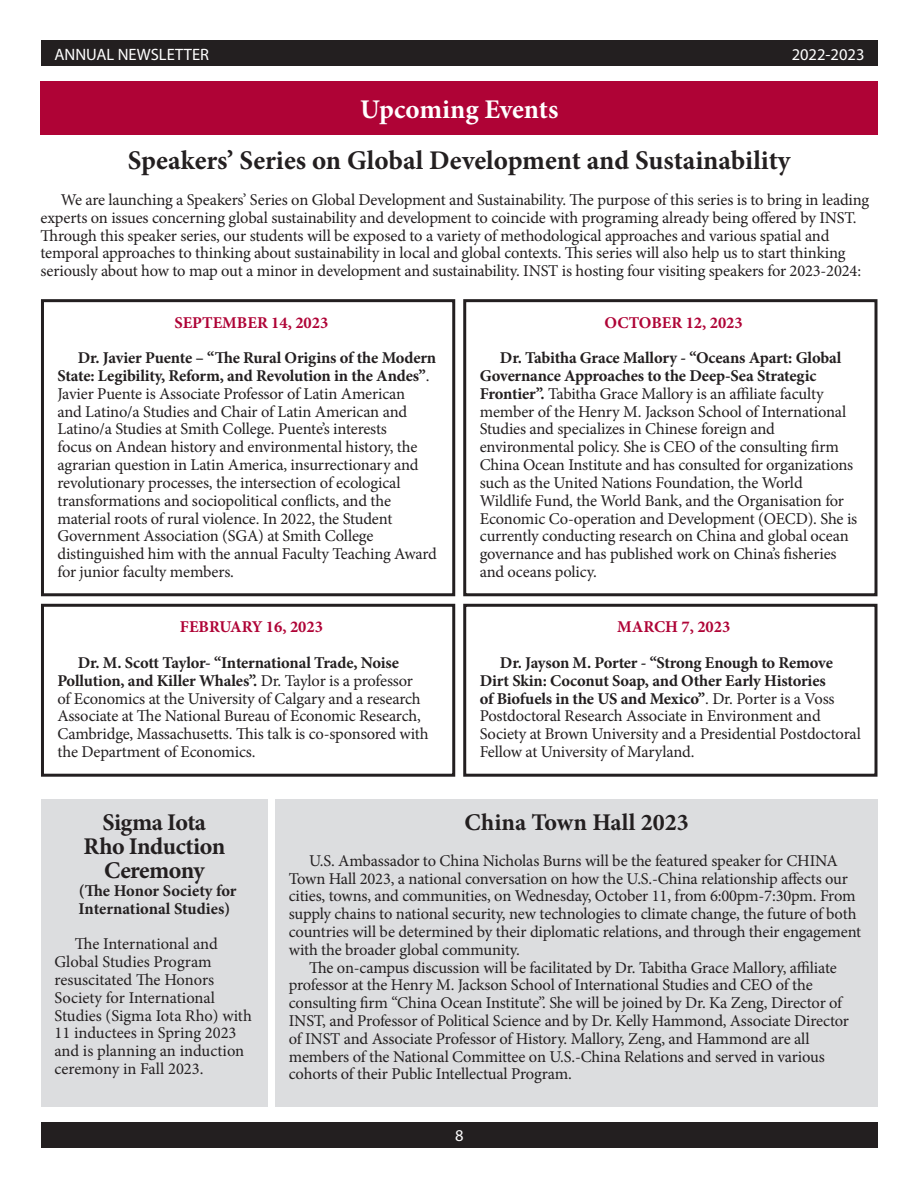
<style>
.page{position:relative;width:918px;height:1188px;background:#fff}
.page>*{position:absolute;margin:0;border:0;box-sizing:border-box;transform-origin:0 0}
.t1{font:700 27px "Minion Pro";color:#231f20}
.t2{font:700 27px "Minion Pro";letter-spacing:-.005em;color:#fff}
.t3{font:700 24px/24px "Minion Pro";letter-spacing:-.02em;color:#231f20;text-align:center}
.t4{font:700 24px "Minion Pro";color:#231f20}
.List_Paragraph{font:16.5px/17.9px "Minion Pro";letter-spacing:-.01em;color:#231f20}
.List_Paragraph-2{font:700 16.5px "Minion Pro";color:#af0336}
.List_Paragraph-3{font:700 16.5px/17.9px "Minion Pro";color:#231f20}
.t5{font:16.5px "Myriad Pro";color:#fff}
.s1{font-weight:700}
</style>
<div class="page">
<div style="left:41px;top:1122px;width:837px;height:26px;background:#231f20"></div>
<div style="left:41px;top:40px;width:837px;height:26px;background:#231f20"></div>
<div style="left:41px;top:81px;width:837px;height:54px;background:#af0336"></div>
<div style="left:41px;top:299px;width:414px;height:297px;border:3px solid #231f20"></div>
<div style="left:41px;top:604px;width:414px;height:173px;border:3px solid #231f20"></div>
<div style="left:463px;top:299px;width:415px;height:297px;border:3px solid #231f20"></div>
<div style="left:463px;top:604px;width:415px;height:173px;border:3px solid #231f20"></div>
<div style="left:41px;top:799px;width:227px;height:308px;background:#dcdddf"></div>
<div style="left:275px;top:799px;width:603px;height:308px;background:#dcdddf"></div>
<p class="t5" style="left:54px;top:44px;width:156px">ANNUAL NEWSLETTER</p>
<p class="t5" style="left:792px;top:44px;width:74px">2022-2023</p>
<p class="t2" style="left:360px;top:90px;width:200px">Upcoming Events</p>
<p class="t1" style="left:128px;top:142px;width:664px">Speakers’ Series on Global Development and Sustainability</p>
<p class="List_Paragraph" style="left:40px;top:191px;width:830px;text-indent:20px">We are launching a Speakers’ Series on Global Development and Sustainability. The purpose of this series is to bring in leading experts on issues concerning global sustainability and development to coincide with programing already being offered by INST.<br>Through this speaker series, our students will be exposed to a variety of methodological approaches and various spatial and temporal approaches to thinking about sustainability in local and global contexts. This series will also help us to start thinking seriously about how to map out a minor in development and sustainability. INST is hosting four visiting speakers for 2023-2024:</p>
<p class="List_Paragraph-2" style="left:175px;top:311px;width:155px">SEPTEMBER 14, 2023</p>
<p class="List_Paragraph" style="left:57px;top:349px;width:381px;text-indent:20px"><span class="s1">Dr. Javier Puente – “The Rural Origins of the Modern State: Legibility, Reform, and Revolution in the Andes”</span>.<br>Javier Puente is Associate Professor of Latin American<br>and Latino/a Studies and Chair of Latin American and Latino/a Studies at Smith College. Puente’s interests<br>focus on Andean history and environmental history, the agrarian question in Latin America, insurrectionary and revolutionary processes, the intersection of ecological transformations and sociopolitical conflicts, and the material roots of rural violence. In 2022, the Student Government Association (SGA) at Smith College distinguished him with the annual Faculty Teaching Award for junior faculty members.</p>
<p class="List_Paragraph-2" style="left:180px;top:615px;width:145px">FEBRUARY 16, 2023</p>
<p class="List_Paragraph" style="left:57px;top:654px;width:373px;text-indent:20px"><span class="s1">Dr. M. Scott Taylor- “International Trade, Noise Pollution, and Killer Whales”.</span> Dr. Taylor is a professor of Economics at the University of Calgary and a research Associate at The National Bureau of Economic Research, Cambridge, Massachusetts. This talk is co-sponsored with the Department of Economics.</p>
<p class="List_Paragraph-2" style="left:605px;top:311px;width:140px">OCTOBER 12, 2023</p>
<p class="List_Paragraph" style="left:480px;top:349px;width:379px;text-indent:20px"><span class="s1">Dr. Tabitha Grace Mallory - “Oceans Apart: Global Governance Approaches to the Deep-Sea Strategic Frontier”.</span> Tabitha Grace Mallory is an affiliate faculty member of the Henry M. Jackson School of International Studies and specializes in Chinese foreign and environmental policy. She is CEO of the consulting firm China Ocean Institute and has consulted for organizations such as the United Nations Foundation, the World Wildlife Fund, the World Bank, and the Organisation for Economic Co-operation and Development (OECD). She is currently conducting research on China and global ocean governance and has published work on China’s fisheries and oceans policy.</p>
<p class="List_Paragraph-2" style="left:617px;top:615px;width:115px">MARCH 7, 2023</p>
<p class="List_Paragraph" style="left:480px;top:654px;width:383px;text-indent:20px"><span class="s1">Dr. Jayson M. Porter - “Strong Enough to Remove Dirt Skin: Coconut Soap, and Other Early Histories<br>of Biofuels in the US and Mexico”</span>. Dr. Porter is a Voss Postdoctoral Research Associate in Environment and Society at Brown University and a Presidential Postdoctoral Fellow at University of Maryland.</p>
<p class="t3" style="left:84px;top:810px;width:143px">Sigma Iota<br>Rho Induction<br>Ceremony</p>
<p class="List_Paragraph-3" style="left:79px;top:882px;width:159px">(The Honor Society for<br>International Studies)</p>
<p class="List_Paragraph" style="left:54px;top:935px;width:199px;text-indent:20px">The International and<br>Global Studies Program resuscitated The Honors<br>Society for International<br>Studies (Sigma Iota Rho) with<br>11 inductees in Spring 2023 and is planning an induction ceremony in Fall 2023.</p>
<p class="t4" style="left:465px;top:806px;width:226px">China Town Hall 2023</p>
<p class="List_Paragraph" style="left:289px;top:852px;width:574px;text-indent:20px">U.S. Ambassador to China Nicholas Burns will be the featured speaker for CHINA Town Hall 2023, a national conversation on how the U.S.-China relationship affects our cities, towns, and communities, on Wednesday, October 11, from 6:00pm-7:30pm. From supply chains to national security, new technologies to climate change, the future of both countries will be determined by their diplomatic relations, and through their engagement with the broader global community.</p>
<p class="List_Paragraph" style="left:289px;top:958px;width:562px;text-indent:20px">The on-campus discussion will be facilitated by Dr. Tabitha Grace Mallory, affiliate professor at the Henry M. Jackson School of International Studies and CEO of the consulting firm “China Ocean Institute”. She will be joined by Dr. Ka Zeng, Director of INST, and Professor of Political Science and by Dr. Kelly Hammond, Associate Director of INST and Associate Professor of History. Mallory, Zeng, and Hammond are all members of the National Committee on U.S.-China Relations and served in various cohorts of their Public Intellectual Program.</p>
<p class="t5" style="left:455px;top:1125px;width:10px">8</p>
</div>
